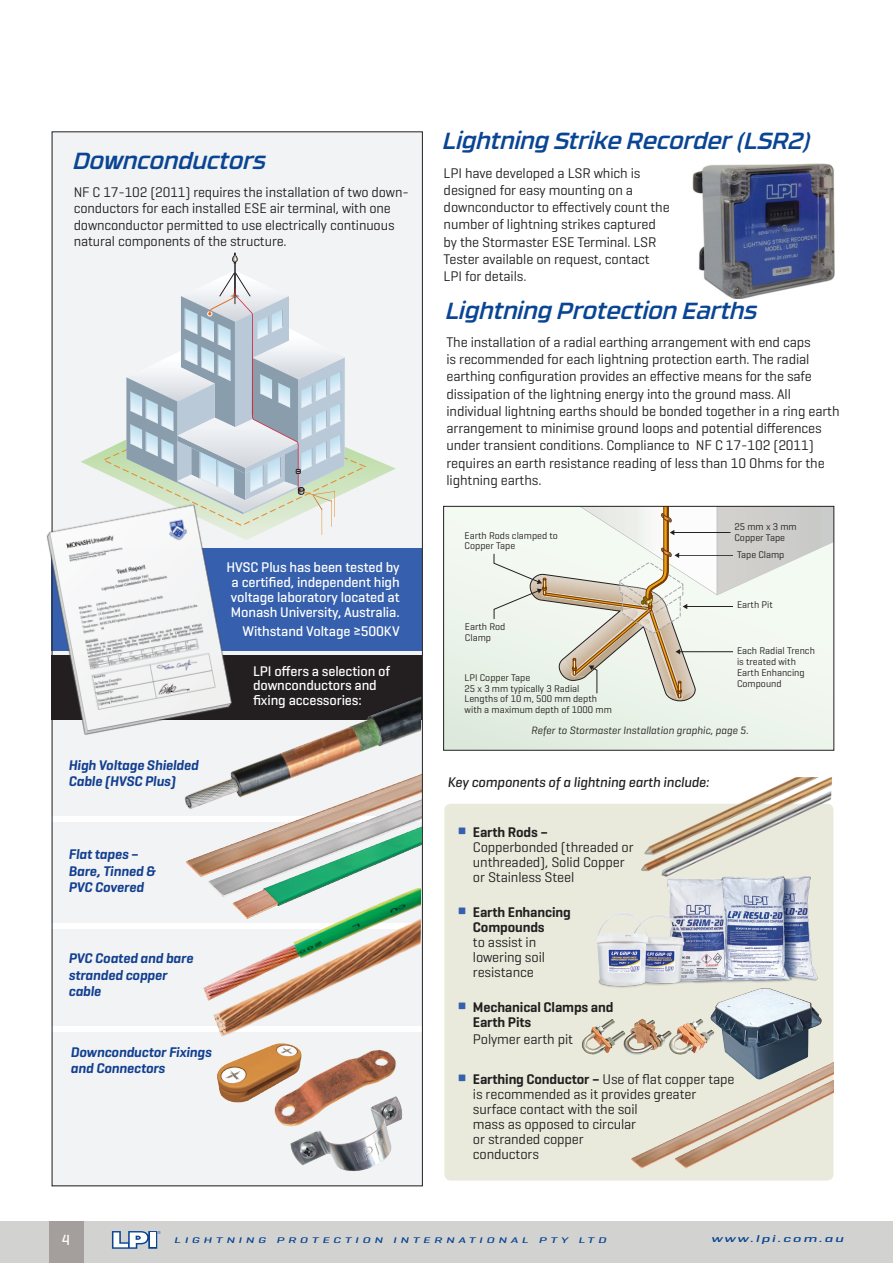
<style>
.page{position:relative;width:893px;height:1263px;background:#fff}
.page>*{position:absolute;margin:0;border:0;box-sizing:border-box;transform-origin:0 0}
.t1{font:23.25px "RB No 3.1 Medium Italic RB No 3.1 Medium.vfb";color:#094594}
.t2{font:500 15px "Geogrotesque";color:#fff}
.t3{font:14.25px/17.2px "Geogrotesque";letter-spacing:-.01em;color:#231f20}
.t4{font:500 14.25px/15px "Geogrotesque";letter-spacing:-.01em;color:#fff}
.t5{font:italic 600 14.25px/16.5px "Geogrotesque";letter-spacing:-.01em;color:#123f90}
.t6{font:600 14.25px/15px "Geogrotesque";letter-spacing:-.01em;color:#231f20}
.t7{font:italic 500 14.25px "Geogrotesque";letter-spacing:-.01em;color:#231f20}
.t8{font:italic 10.8px "Geogrotesque";color:#231f20}
.t9{font:9.9px/10.8px "Geogrotesque";color:#231f20}
.t10{font:italic 500 9.9px "Geogrotesque";letter-spacing:.1em;color:#094491;scale:1.7 1}
.t11{font:italic 500 8.4px "Geogrotesque";letter-spacing:.25em;color:#094491;scale:1.7 1}
.s1{font-size:28.5px;color:#3660ad}
.s2{font-weight:600;font-size:28.5px;color:#3660ad}
.s3{font-weight:600}
</style>
<div class="page">
<div style="left:51px;top:132px;width:371px;height:1054px;background:#f2f3f4"></div>
<div style="left:51px;top:549px;width:370px;height:102px;background:#3660ad"></div>
<div style="left:51px;top:655px;width:370px;height:65px;background:#231f20"></div>
<div style="left:51px;top:817px;width:371px;height:5px;background:#fff"></div>
<div style="left:51px;top:924px;width:371px;height:5px;background:#fff"></div>
<div style="left:51px;top:1027px;width:371px;height:5px;background:#fff"></div>
<div style="left:444px;top:804px;width:389px;height:376px;background:#eaeadc;border-radius:6px"></div>
<img style="left:641px;top:777px;width:192px;height:95px">
<img style="left:596px;top:872px;width:222px;height:111px">
<img style="left:290px;top:1107px;width:112px;height:65px">
<img style="left:692px;top:164px;width:143px;height:135px">
<svg style="left:445px;top:508px;width:387px;height:240px;background:#e8f1e7"></svg>
<svg style="left:488px;top:508px;width:344px;height:193px"></svg>
<div style="left:443px;top:506px;width:391px;height:244px;border:1px solid #231f20"></div>
<div style="left:0;top:1221px;width:893px;height:42px;background:#d2d3d1"></div>
<div style="left:50px;top:1221px;width:34px;height:42px;background:#a49e9d"></div>
<svg style="left:112px;top:1231px;width:49px;height:18px"></svg>
<hr style="left:234px;top:263px;width:2px;height:33px;background:#5a595c">
<svg style="left:81px;top:272px;width:315px;height:268px"></svg>
<img style="left:581px;top:983px;width:241px;height:77px">
<img style="left:631px;top:1060px;width:202px;height:109px">
<img style="left:166px;top:697px;width:255px;height:120px">
<img style="left:181px;top:762px;width:240px;height:162px">
<img style="left:202px;top:888px;width:219px;height:148px">
<img style="left:217px;top:1036px;width:52px;height:67px">
<img style="left:269px;top:1043px;width:132px;height:100px">
<img style="left:46px;top:497px;width:195px;height:247px">
<svg style="left:232px;top:253px;width:6px;height:10px"></svg>
<p class="t1" style="left:74px;top:143px;width:194px">Downconductors</p>
<p class="t3" style="left:74px;top:183px;width:337px;line-height:16.5px">NF C 17-102 (2011) requires the installation of two down&shy;conductors for each installed ESE air terminal, with one downconductor permitted to use electrically continuous natural components of the structure.</p>
<p class="t4" style="left:226px;top:559px;width:175px;text-align:center">HVSC Plus has been tested by a certified, independent high voltage laboratory located at<br>Monash University, Australia.</p>
<p class="t4" style="left:242px;top:624px;width:159px">Withstand Voltage ≥500KV</p>
<p class="t5" style="left:68px;top:757px;width:132px">High Voltage Shielded<br>Cable (HVSC Plus)</p>
<p class="t5" style="left:68px;top:846px;width:72px">Flat tapes –</p>
<p class="t5" style="left:68px;top:862px;width:89px">Bare, Tinned &amp;</p>
<p class="t5" style="left:68px;top:879px;width:77px">PVC Covered</p>
<p class="t5" style="left:68px;top:950px;width:126px">PVC Coated and bare stranded copper</p>
<p class="t5" style="left:68px;top:983px;width:34px">cable</p>
<p class="t5" style="left:71px;top:1044px;width:142px">Downconductor Fixings and Connectors</p>
<p class="t4" style="left:253px;top:664px;width:139px;line-height:14.2px">LPI offers a selection of downconductors and fixing accessories:</p>
<p class="t1" style="left:444px;top:123px;width:369px">Lightning Strike Recorder (LSR2)</p>
<p class="t3" style="left:444px;top:164px;width:198px">LPI have developed a LSR which is</p>
<p class="t3" style="left:444px;top:181px;width:228px">designed for easy mounting on a downconductor to effectively count the number of lightning strikes captured by the Stormaster ESE Terminal. LSR Tester available on request, contact LPI for details.</p>
<p class="t1" style="left:446px;top:293px;width:313px">Lightning Protection Earths</p>
<p class="t3" style="left:446px;top:333px;width:395px">The installation of a radial earthing arrangement with end caps<br>is recommended for each lightning protection earth. The radial earthing configuration provides an effective means for the safe dissipation of the lightning energy into the ground mass. All individual lightning earths should be bonded together in a ring earth arrangement to minimise ground loops and potential differences under transient conditions. Compliance to NF C 17-102 (2011) requires an earth resistance reading of less than 10 Ohms for the lightning earths.</p>
<p class="t9" style="left:465px;top:530px;width:95px">Earth Rods clamped to<br>Copper Tape</p>
<p class="t9" style="left:465px;top:621px;width:42px">Earth Rod<br>Clamp</p>
<p class="t9" style="left:465px;top:672px;width:149px">LPI Copper Tape<br>25 x 3 mm typically 3 Radial<br>Lengths of 10 m, 500 mm depth with a maximum depth of 1000 mm</p>
<p class="t9" style="left:734px;top:521px;width:64px">25 mm x 3 mm<br>Copper Tape</p>
<p class="t9" style="left:737px;top:549px;width:49px">Tape Clamp</p>
<p class="t9" style="left:737px;top:599px;width:37px">Earth Pit</p>
<p class="t9" style="left:737px;top:645px;width:79px">Each Radial Trench is treated with<br>Earth Enhancing<br>Compound</p>
<p class="t8" style="left:531px;top:723px;width:219px">Refer to Stormaster Installation graphic, page 5.</p>
<p class="t7" style="left:448px;top:773px;width:263px">Key components of a lightning earth include:</p>
<p class="t6" style="left:456px;top:824px;width:93px"><span class="s1">∆</span> Earth Rods –</p>
<p class="t3" style="left:473px;top:839px;width:162px;line-height:15px">Copperbonded (threaded or unthreaded), Solid Copper or Stainless Steel</p>
<p class="t6" style="left:456px;top:905px;width:116px"><span class="s1">∆</span> Earth Enhancing</p>
<p class="t6" style="left:473px;top:920px;width:73px">Compounds</p>
<p class="t3" style="left:473px;top:933px;width:65px">to assist in</p>
<p class="t3" style="left:473px;top:948px;width:74px">lowering soil</p>
<p class="t3" style="left:473px;top:963px;width:62px">resistance</p>
<p class="t6" style="left:473px;top:999px;width:142px;text-indent:-16px"><span class="s1">∆</span> Mechanical Clamps and<br>Earth Pits</p>
<p class="t3" style="left:473px;top:1030px;width:102px">Polymer earth pit</p>
<p class="t3" style="left:473px;top:1071px;width:263px;line-height:15px;text-indent:-16px"><span class="s2">∆</span> <span class="s3">Earthing Conductor –</span> Use of flat copper tape is recommended as it provides greater</p>
<p class="t3" style="left:473px;top:1100px;width:166px">surface contact with the soil</p>
<p class="t3" style="left:473px;top:1115px;width:165px">mass as opposed to circular</p>
<p class="t3" style="left:473px;top:1130px;width:112px">or stranded copper</p>
<p class="t3" style="left:473px;top:1145px;width:68px">conductors</p>
<p class="t2" style="left:62px;top:1230px;width:10px">4</p>
<p class="t11" style="left:174px;top:1235px;width:256px">LIGHTNING PROTECTION INTERNATIONAL PTY LTD</p>
<p class="t10" style="left:711px;top:1233px;width:79px">www.lpi.com.au</p>
</div>
